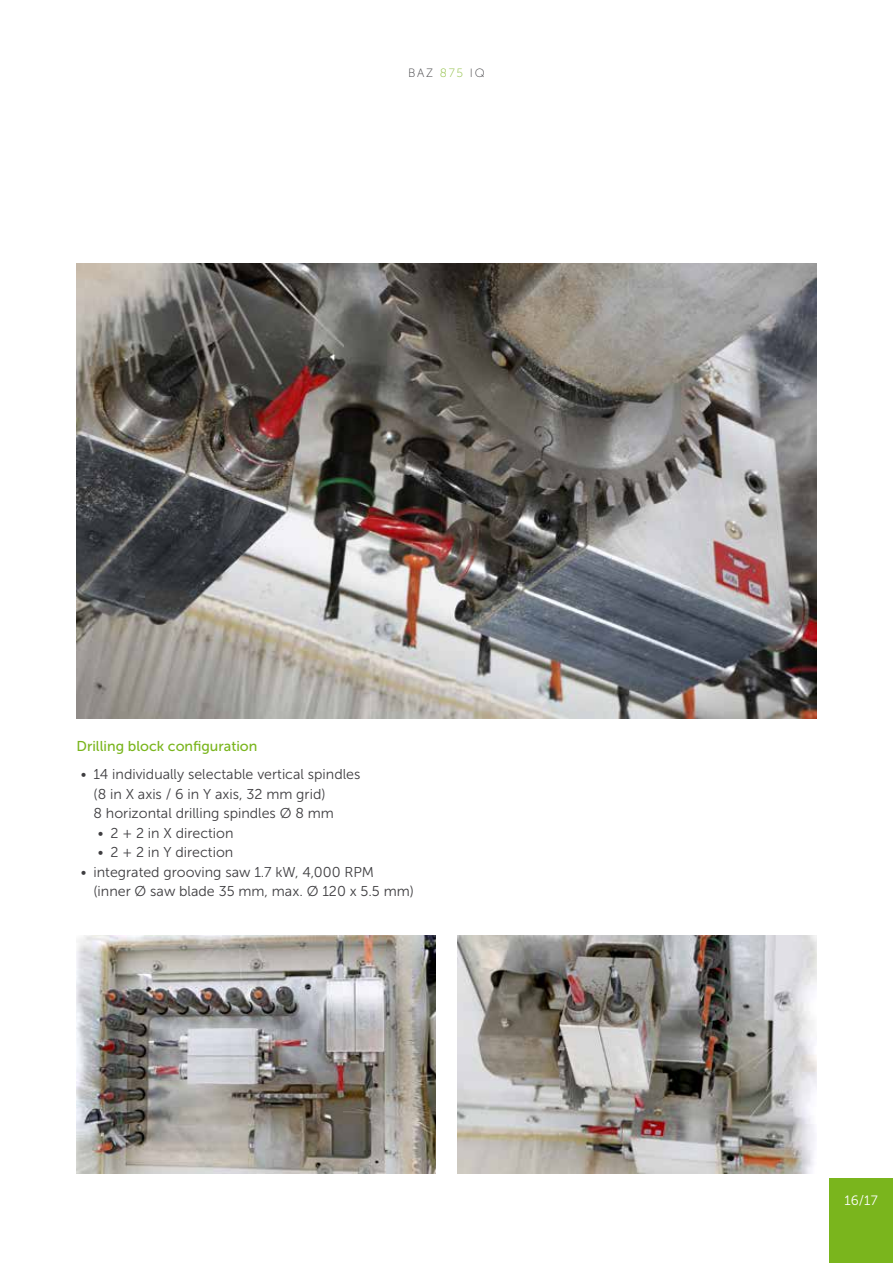
<style>
.page{position:relative;width:893px;height:1263px;background:#fff}
.page>*{position:absolute;margin:0;border:0;box-sizing:border-box;transform-origin:0 0}
.t1{font:14.25px/19.5px "Museo Sans 300";color:#3e3d40}
.t2{font:14.25px "Museo Sans 500";color:#7ab51d}
.t3{font:13.5px "Museo Sans 300";color:#fff}
.t4{font:12px "Museo Sans 100";letter-spacing:.14em;color:#3e3d40}
.s1{color:#8bbc3c}
</style>
<div class="page">
<div style="left:829px;top:1178px;width:64px;height:85px;background:#7ab51d"></div>
<img style="left:457px;top:935px;width:359px;height:239px">
<img style="left:77px;top:935px;width:359px;height:239px">
<img style="left:77px;top:264px;width:739px;height:455px">
<p class="t4" style="left:408px;top:66px;width:78px">BAZ <span class="s1">875</span> IQ</p>
<p class="t2" style="left:77px;top:739px;width:182px">Drilling block configuration</p>
<p class="t1" style="left:94px;top:765px;width:268px;text-indent:-13px">• 14 individually selectable vertical spindles (8 in X axis / 6 in Y axis, 32 mm grid)<br>8 horizontal drilling spindles Ø 8 mm</p>
<p class="t1" style="left:98px;top:823px;width:137px">• 2 + 2 in X direction</p>
<p class="t1" style="left:98px;top:843px;width:137px">• 2 + 2 in Y direction</p>
<p class="t1" style="left:94px;top:862px;width:322px;text-indent:-13px">• integrated grooving saw 1.7 kW, 4,000 RPM (inner Ø saw blade 35 mm, max. Ø 120 x 5.5 mm)</p>
<p class="t3" style="left:844px;top:1193px;width:35px">16/17</p>
</div>
